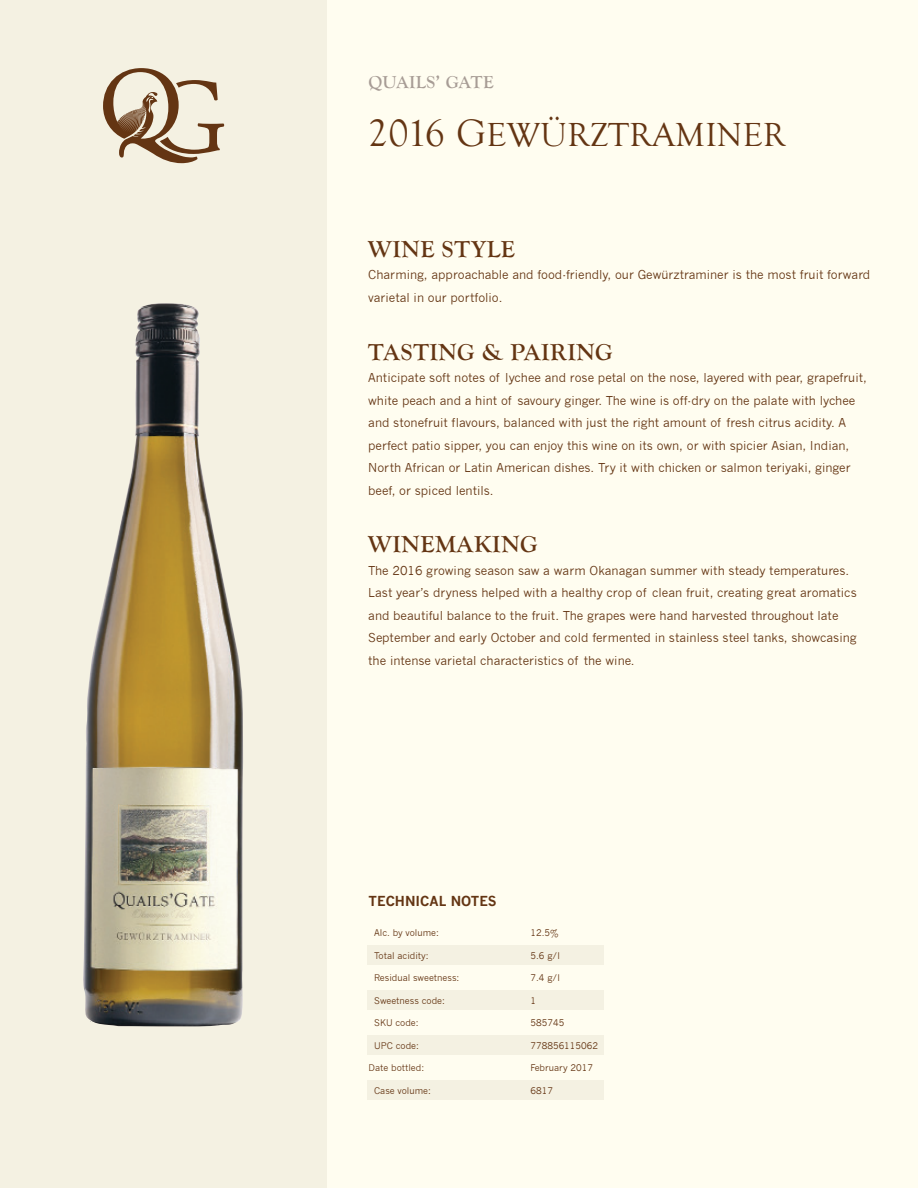
<style>
.page{position:relative;width:918px;height:1188px;background:#fffdf0}
.page>*{position:absolute;margin:0;border:0;box-sizing:border-box;transform-origin:0 0}
.t1{font:34.35px "Goudy Old Style T";letter-spacing:.01em;color:#643513}
.t2{font:700 24px "Goudy Old Style T";letter-spacing:.025em;color:#643513}
.t3{font:700 18px "Goudy Old Style T";letter-spacing:.025em;color:#a79c95}
.t4{font:700 13.5px "News Gothic";color:#643513}
.t5{font:12px/22.5px "News Gothic";color:#643513}
.t6{font:9px "News Gothic";color:#643513}
.s1{font-size:39.15px}
</style>
<div class="page">
<div style="left:0;top:0;width:327px;height:1188px;background:#f4f1e2"></div>
<svg style="left:103px;top:68px;width:122px;height:95px"></svg>
<div style="left:367px;top:945px;width:236px;height:20px;background:#f4f1e2"></div>
<div style="left:367px;top:990px;width:236px;height:20px;background:#f4f1e2"></div>
<div style="left:367px;top:1035px;width:236px;height:20px;background:#f4f1e2"></div>
<div style="left:367px;top:1080px;width:236px;height:20px;background:#f4f1e2"></div>
<img style="left:83px;top:303px;width:160px;height:723px">
<h3 class="t3" style="left:368px;top:72px;width:127px">QUAILS’ GATE</h3>
<p class="t1" style="left:368px;top:116px;width:419px"><span class="s1">2016 G</span>EWÜRZTRAMINER</p>
<p class="t2" style="left:368px;top:236px;width:148px">WINE STYLE</p>
<p class="t5" style="left:368px;top:264px;width:504px">Charming, approachable and food-friendly, our Gewürztraminer is the most fruit forward varietal in our portfolio.</p>
<p class="t2" style="left:368px;top:338px;width:246px">TASTING &amp; PAIRING</p>
<p class="t5" style="left:368px;top:366px;width:500px">Anticipate soft notes of lychee and rose petal on the nose, layered with pear, grapefruit, white peach and a hint of savoury ginger. The wine is off-dry on the palate with lychee and stonefruit flavours, balanced with just the right amount of fresh citrus acidity. A perfect patio sipper, you can enjoy this wine on its own, or with spicier Asian, Indian, North African or Latin American dishes. Try it with chicken or salmon teriyaki, ginger beef, or spiced lentils.</p>
<p class="t2" style="left:368px;top:531px;width:171px">WINEMAKING</p>
<p class="t5" style="left:368px;top:559px;width:490px">The 2016 growing season saw a warm Okanagan summer with steady temperatures.<br>Last year’s dryness helped with a healthy crop of clean fruit, creating great aromatics and beautiful balance to the fruit. The grapes were hand harvested throughout late September and early October and cold fermented in stainless steel tanks, showcasing the intense varietal characteristics of the wine.</p>
<p class="t4" style="left:369px;top:893px;width:130px">TECHNICAL NOTES</p>
<p class="t6" style="left:374px;top:928px;width:66px">Alc. by volume:</p>
<p class="t6" style="left:531px;top:928px;width:30px">12.5%</p>
<p class="t6" style="left:374px;top:950px;width:56px">Total acidity:</p>
<p class="t6" style="left:531px;top:950px;width:31px">5.6 g/l</p>
<p class="t6" style="left:374px;top:973px;width:87px">Residual sweetness:</p>
<p class="t6" style="left:531px;top:973px;width:31px">7.4 g/l</p>
<p class="t6" style="left:374px;top:995px;width:72px">Sweetness code:</p>
<p class="t6" style="left:531px;top:995px;width:7px">1</p>
<p class="t6" style="left:374px;top:1018px;width:46px">SKU code:</p>
<p class="t6" style="left:531px;top:1018px;width:35px">585745</p>
<p class="t6" style="left:374px;top:1040px;width:46px">UPC code:</p>
<p class="t6" style="left:531px;top:1040px;width:69px">778856115062</p>
<p class="t6" style="left:369px;top:1063px;width:57px">Date bottled:</p>
<p class="t6" style="left:531px;top:1063px;width:64px">February 2017</p>
<p class="t6" style="left:374px;top:1085px;width:58px">Case volume:</p>
<p class="t6" style="left:531px;top:1085px;width:24px">6817</p>
</div>
